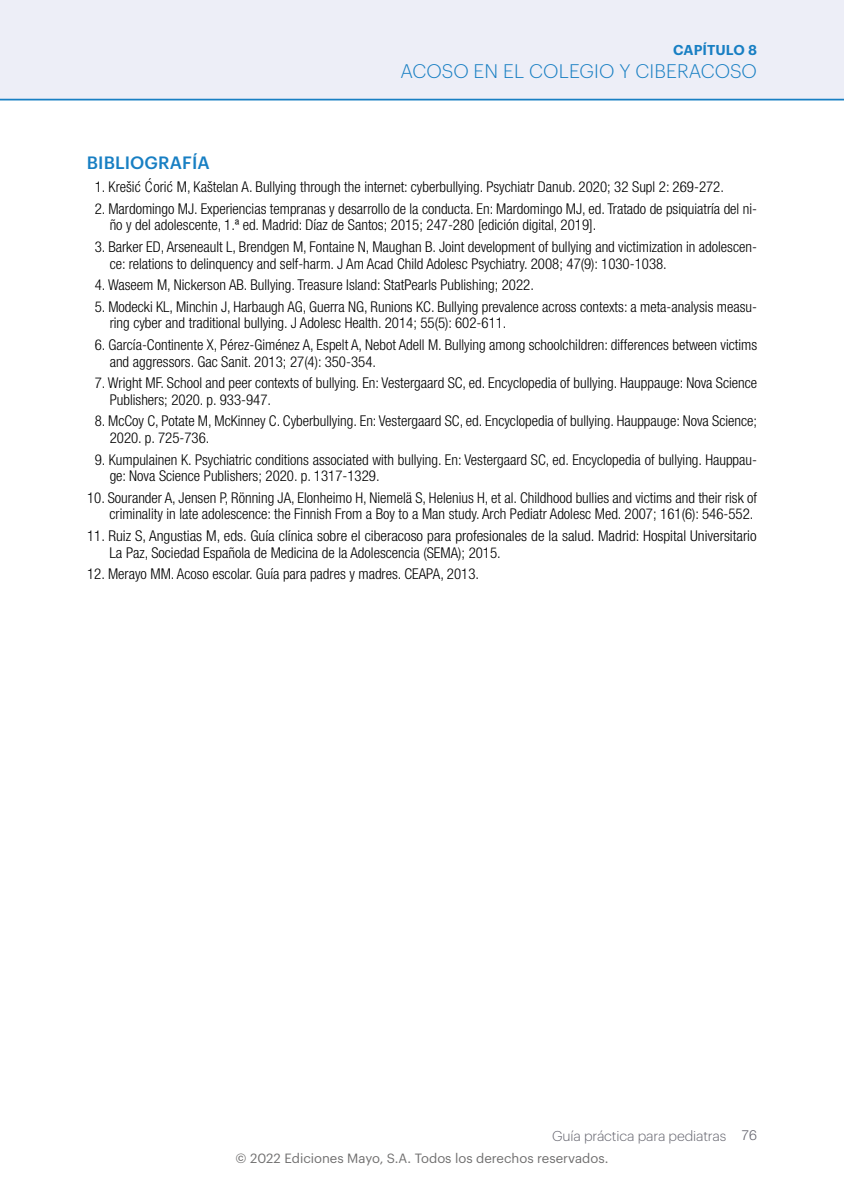
<style>
.page{position:relative;width:844px;height:1191px;background:#fff}
.page>*{position:absolute;margin:0;border:0;box-sizing:border-box;transform-origin:0 0}
.t1{font:300 19.25px "Graphik";letter-spacing:.005em;color:#187fc3}
.t2{font:500 17.5px "Graphik";letter-spacing:.005em;color:#187fc3}
.t3{font:300 condensed 14.88px/16.6px "Helvetica Neue LT Std";color:#000}
.t4{font:300 14px "Graphik";letter-spacing:-.01em;color:#62626c}
.t5{font:600 14px "Graphik";letter-spacing:.005em;color:#187fc3}
.t6{font:13.12px "Graphik";color:#706f6f}
.s1{font-family:"Helvetica Neue LT Std"}
</style>
<div class="page">
<div style="left:0;top:0;width:843px;height:99px;background:#edeef7"></div>
<hr style="left:0;top:99px;width:843px;height:1px;background:#187fc3">
<p class="t5" style="left:673px;top:39px;width:85px">CAPÍTULO 8</p>
<p class="t1" style="left:400px;top:57px;width:358px">ACOSO EN EL COLEGIO Y CIBERACOSO</p>
<p class="t2" style="left:87px;top:150px;width:124px">BIBLIOGRAFÍA</p>
<p class="t3" style="left:95px;top:178px;width:630px">1. Krešic´ C´ oric´ M, Kaštelan A. Bullying through the internet: cyberbullying. Psychiatr Danub. 2020; 32 Supl 2: 269-272.</p>
<p class="t3" style="left:110px;top:200px;width:648px;text-indent:-15px">2. Mardomingo MJ. Experiencias tempranas y desarrollo de la conducta. En: Mardomingo MJ, ed. Tratado de psiquiatría del ni&shy;ño y del adolescente, 1.ª ed. Madrid: Díaz de Santos; 2015; 247-280 [edición digital, 2019].</p>
<p class="t3" style="left:110px;top:238px;width:648px;text-indent:-15px">3. Barker ED, Arseneault L, Brendgen M, Fontaine N, Maughan B. Joint development of bullying and victimization in adolescen&shy;ce: relations to delinquency and self-harm. J Am Acad Child Adolesc Psychiatry. 2008; 47(9): 1030-1038.</p>
<p class="t3" style="left:95px;top:276px;width:440px">4. Waseem M, Nickerson AB. Bullying. Treasure Island: StatPearls Publishing; 2022.</p>
<p class="t3" style="left:110px;top:298px;width:648px;text-indent:-15px">5. Modecki KL, Minchin J, Harbaugh AG, Guerra NG, Runions KC. Bullying prevalence across contexts: a meta-analysis measu&shy;ring cyber and traditional bullying. J Adolesc Health. 2014; 55(5): 602-611.</p>
<p class="t3" style="left:110px;top:336px;width:648px;text-indent:-15px">6. García-Continente X, Pérez-Giménez A, Espelt A, Nebot Adell M. Bullying among schoolchildren: differences between victims and aggressors. Gac Sanit. 2013; 27(4): 350-354.</p>
<p class="t3" style="left:110px;top:374px;width:648px;text-indent:-15px">7. Wright MF. School and peer contexts of bullying. En: Vestergaard SC, ed. Encyclopedia of bullying. Hauppauge: Nova Science<br>Publishers; 2020. p. 933-947.</p>
<p class="t3" style="left:110px;top:413px;width:648px;text-indent:-15px">8. McCoy C, Potate M, McKinney C. Cyberbullying. En: Vestergaard SC, ed. Encyclopedia of bullying. Hauppauge: Nova Science;<br>2020. p. 725-736.</p>
<p class="t3" style="left:110px;top:451px;width:648px;text-indent:-15px">9. Kumpulainen K. Psychiatric conditions associated with bullying. En: Vestergaard SC, ed. Encyclopedia of bullying. Hauppau&shy;ge: Nova Science Publishers; 2020. p. 1317-1329.</p>
<p class="t3" style="left:87px;top:489px;width:671px;text-align:right">10. Sourander A, Jensen P, Rönning JA, Elonheimo H, Niemelä S, Helenius H, et al. Childhood bullies and victims and their risk of criminality in late adolescence: the Finnish From a Boy to a Man study. Arch Pediatr Adolesc Med. 2007; 161(6): 546-552.</p>
<p class="t3" style="left:109px;top:527px;width:648px;text-indent:-22px">11. Ruiz S, Angustias M, eds. Guía clínica sobre el ciberacoso para profesionales de la salud. Madrid: Hospital Universitario<br>La Paz, Sociedad Española de Medicina de la Adolescencia (SEMA); 2015.</p>
<p class="t3" style="left:87px;top:565px;width:393px">12. Merayo MM. Acoso escolar. Guía para padres y madres. CEAPA, 2013.</p>
<p class="t4" style="left:552px;top:1126px;width:206px">Guía práctica para pediatras <span class="s1">76</span></p>
<p class="t6" style="left:235px;top:1148px;width:374px">© 2022 Ediciones Mayo, S.A. Todos los derechos reservados.</p>
</div>
